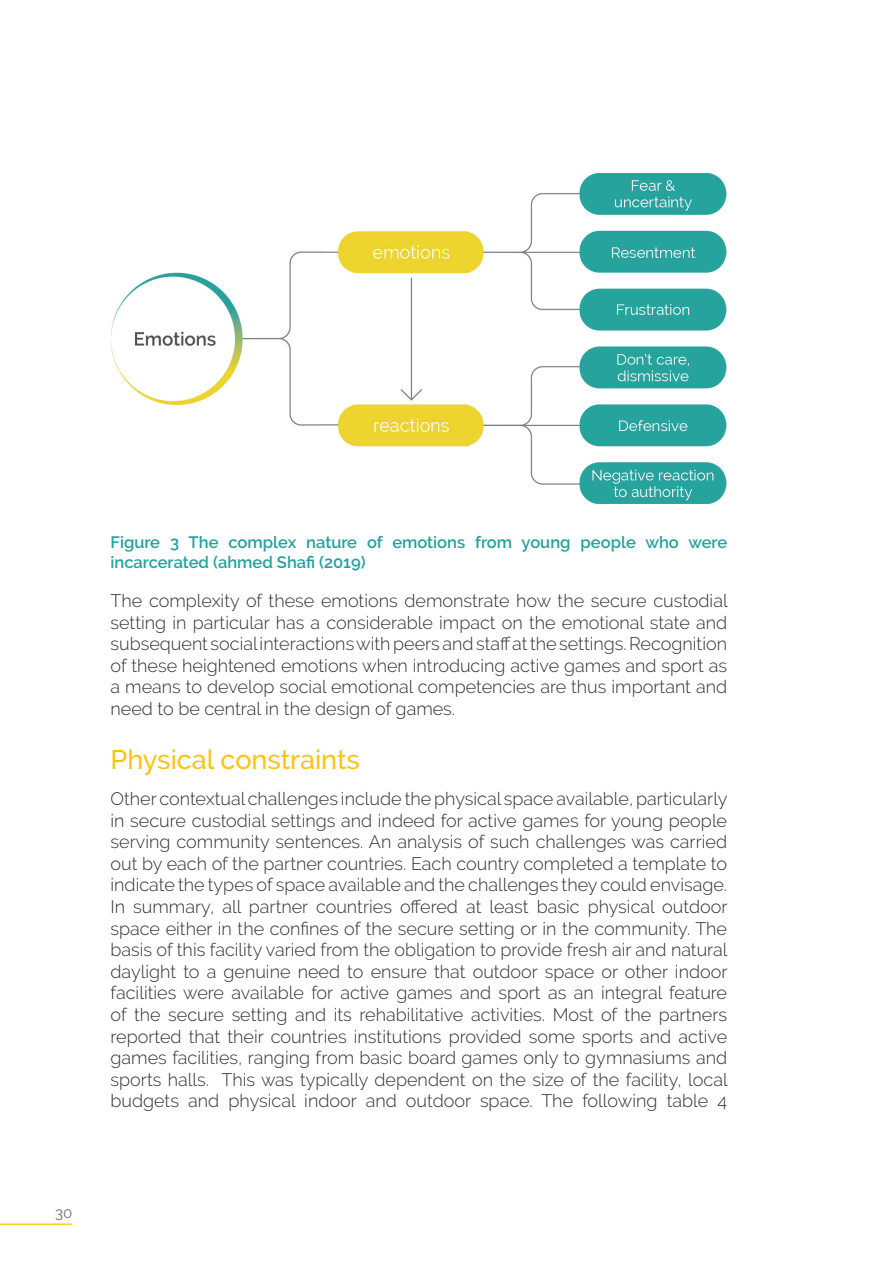
<style>
.page{position:relative;width:893px;height:1263px;background:#fff}
.page>*{position:absolute;margin:0;border:0;box-sizing:border-box;transform-origin:0 0}
.t1{font:500 27px "Raleway";color:#fec210}
.t2{font:300 18px/21.6px "Raleway";color:#312f30;text-align:justify}
.t3{font:600 16.5px/19.8px "Raleway";color:#20a29d}
.t4{font:15px "Raleway";color:#6c6d70}
</style>
<div class="page">
<hr style="left:0;top:1223px;width:72px;height:2px;background:#f0d521">
<img style="left:112px;top:173px;width:614px;height:331px">
<p class="t4" style="left:55px;top:1204px;width:19px">30</p>
<p class="t3" style="left:111px;top:532px;width:618px">Figure 3 The complex nature of emotions from young people who were incarcerated (ahmed Shafi (2019)</p>
<p class="t2" style="left:111px;top:590px;width:619px">The complexity of these emotions demonstrate how the secure custodial setting in particular has a considerable impact on the emotional state and subsequent social interactions with peers and staff at the settings. Recognition of these heightened emotions when introducing active games and sport as a means to develop social emotional competencies are thus important and need to be central in the design of games.</p>
<h1 class="t1" style="left:111px;top:744px;width:251px">Physical constraints</h1>
<p class="t2" style="left:111px;top:788px;width:619px">Other contextual challenges include the physical space available, particularly in secure custodial settings and indeed for active games for young people serving community sentences. An analysis of such challenges was carried out by each of the partner countries. Each country completed a template to indicate the types of space available and the challenges they could envisage.<br>In summary, all partner countries offered at least basic physical outdoor space either in the confines of the secure setting or in the community. The basis of this facility varied from the obligation to provide fresh air and natural daylight to a genuine need to ensure that outdoor space or other indoor facilities were available for active games and sport as an integral feature of the secure setting and its rehabilitative activities. Most of the partners reported that their countries institutions provided some sports and active games facilities, ranging from basic board games only to gymnasiums and sports halls. This was typically dependent on the size of the facility, local budgets and physical indoor and outdoor space. The following table 4</p>
</div>
